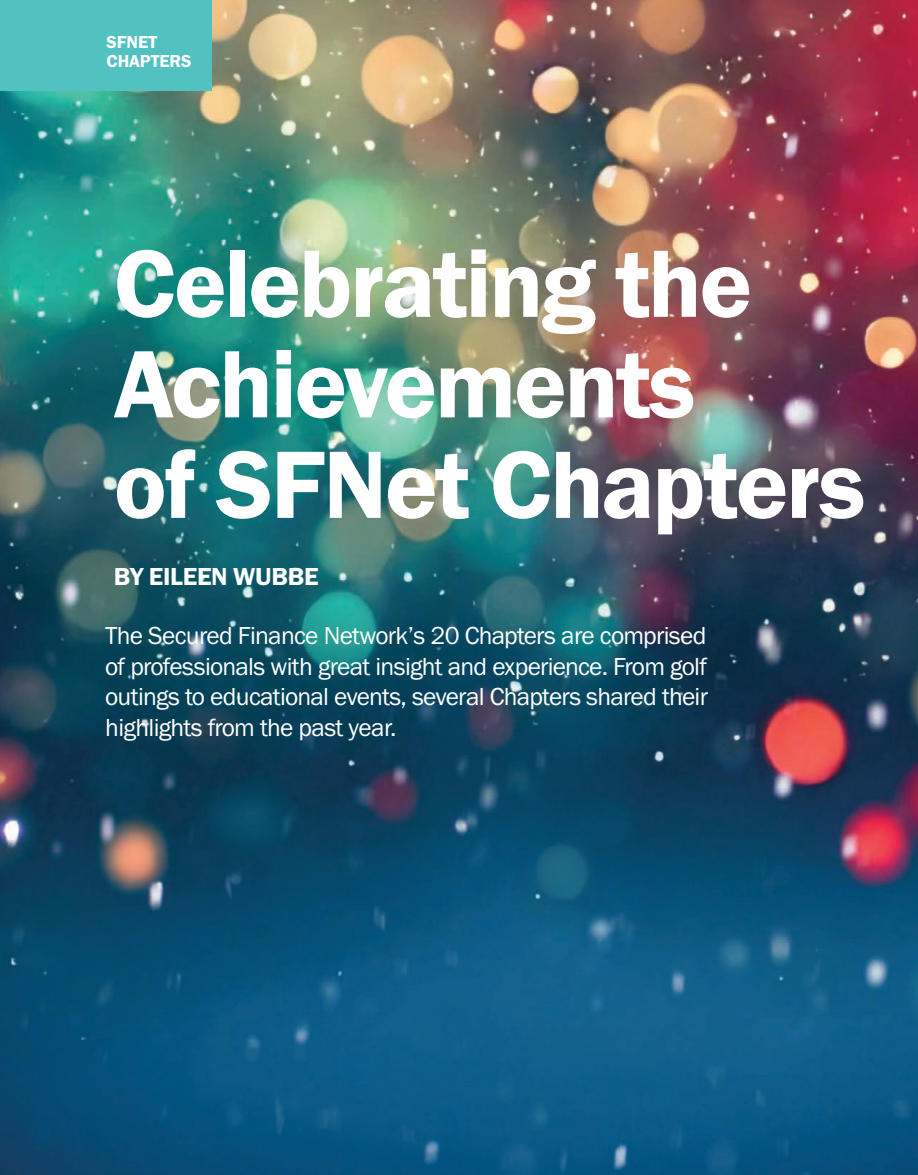
<style>
.page{position:relative;width:918px;height:1175px;background:#fff}
.page>*{position:absolute;margin:0;border:0;box-sizing:border-box;transform-origin:0 0}
.t1{font:600 99px/100.5px "Franklin Gothic FS";letter-spacing:-.025em;color:#fff}
.t2{font:25.5px/30.6px "Franklin Gothic FS";letter-spacing:-.025em;color:#fff;text-align:justify}
.t3{font:600 25.5px "Franklin Gothic FS";letter-spacing:-.01em;color:#fff}
.t4{font:600 18px/19.2px "Franklin Gothic FS";letter-spacing:-.01em;color:#fff}
</style>
<div class="page">
<img style="left:0;top:0;width:918px;height:1174px">
<div style="left:0;top:0;width:212px;height:90px;background:#52c2c0"></div>
<p class="t4" style="left:107px;top:32px;width:87px">SFNET<br>CHAPTERS</p>
<h1 class="t1" style="left:114px;top:235px;width:753px">Celebrating the<br>Achievements<br>of SFNet Chapters</h1>
<p class="t3" style="left:114px;top:562px;width:206px">BY EILEEN WUBBE</p>
<p class="t2" style="left:105px;top:620px;width:604px">The Secured Finance Network’s 20 Chapters are comprised of professionals with great insight and experience. From golf outings to educational events, several Chapters shared their highlights from the past year.</p>
</div>
